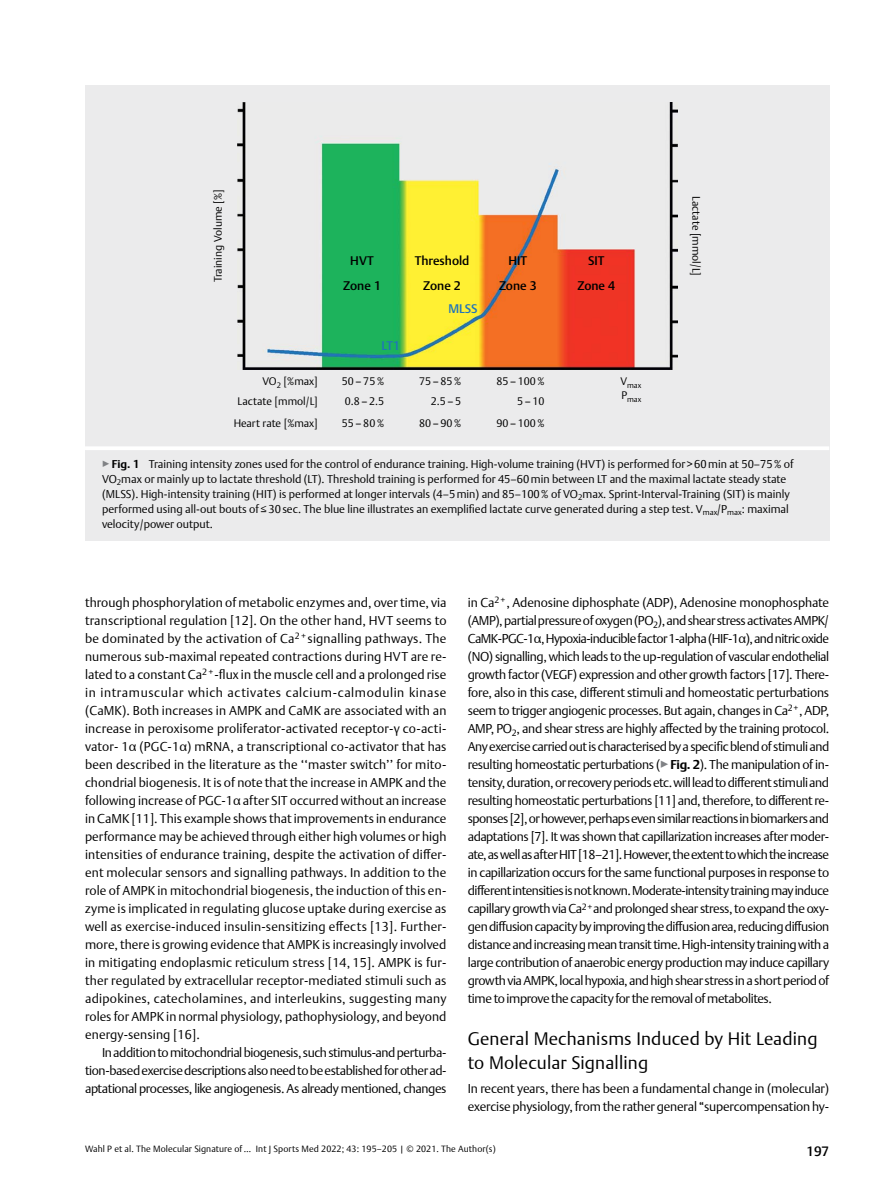
<style>
.page{position:relative;width:893px;height:1191px;background:#fff}
.page>*{position:absolute;margin:0;border:0;box-sizing:border-box;transform-origin:0 0}
.t1{font:300 18px/24px "Thieme Argo 2011";letter-spacing:.01em;color:#000}
.t2{font:500 13.5px "Thieme Argo 2011";color:#000}
.t3{font:300 12.75px/18px "Thieme Argo 2011";letter-spacing:-.015em;color:#000;text-align:justify}
.t4{font:500 12.45px/24.5px "Thieme Argo 2011";color:#000;text-align:center}
.t5{font:500 12.45px "Thieme Argo 2011";color:#2174ba}
.t6{font:300 11.25px/15px "Thieme Argo 2011";color:#000}
.t7{font:300 10.8px "Thieme Argo 2011";color:#000}
.t8{font:300 9px "Thieme Argo 2011";letter-spacing:.01em;color:#000}
.t9{font:300 7.8px/14.9px "Thieme Argo 2011";letter-spacing:.005em;color:#000}
.s1{color:#808285}
.s2{font-weight:700}
</style>
<div class="page">
<div style="left:85px;top:85px;width:744px;height:361px;background:#ebebec"></div>
<img style="left:238px;top:102px;width:439px;height:267px">
<div style="left:85px;top:446px;width:744px;height:95px;background:#ebebec"></div>
<hr style="left:85px;top:446px;width:744px;height:4px;background:#fff">
<p class="t7" style="left:211px;top:282px;width:94px;rotate:-90deg">Training Volume [%]</p>
<p class="t7" style="left:703px;top:196px;width:82px;rotate:90deg">Lactate [mmol/L]</p>
<p class="t4" style="left:343px;top:248px;width:39px">HVT<br>Zone 1</p>
<p class="t4" style="left:415px;top:248px;width:56px">Threshold<br>Zone 2</p>
<p class="t4" style="left:499px;top:248px;width:39px">HIT<br>Zone 3</p>
<p class="t4" style="left:577px;top:248px;width:39px">SIT<br>Zone 4</p>
<p class="t5" style="left:382px;top:337px;width:20px">LT1</p>
<p class="t5" style="left:448px;top:300px;width:31px">MLSS</p>
<p class="t7" style="left:262px;top:373px;width:57px">VO<sub>2</sub> [%max]</p>
<p class="t9" style="left:620px;top:377px;width:22px"><sup>V</sup>max<br><sup>P</sup>max</p>
<p class="t7" style="left:234px;top:416px;width:86px">Heart rate [%max]</p>
<p class="t7" style="left:419px;top:373px;width:44px">75–85%</p>
<p class="t7" style="left:419px;top:416px;width:44px">80–90%</p>
<p class="t7" style="left:496px;top:373px;width:50px">85–100%</p>
<p class="t7" style="left:496px;top:416px;width:50px">90–100%</p>
<p class="t7" style="left:342px;top:373px;width:44px">50–75%</p>
<p class="t7" style="left:238px;top:393px;width:82px">Lactate [mmol/L]</p>
<p class="t7" style="left:345px;top:393px;width:41px">0.8– 2.5</p>
<p class="t7" style="left:517px;top:393px;width:29px">5–10</p>
<p class="t7" style="left:431px;top:393px;width:32px">2.5–5</p>
<p class="t7" style="left:342px;top:416px;width:44px">55–80%</p>
<p class="t6" style="left:102px;top:456px;width:693px"><span class="s1">▶</span><span class="s2">Fig. 1</span> Training intensity zones used for the control of endurance training. High-volume training (HVT) is performed for&gt;60min at 50–75% of VO<sub>2</sub>max or mainly up to lactate threshold (LT). Threshold training is performed for 45–60min between LT and the maximal lactate steady state (MLSS). High-intensity training (HIT) is performed at longer intervals (4–5min) and 85–100% of VO<sub>2</sub>max. Sprint-Interval-Training (SIT) is mainly performed using all-out bouts of≤30sec. The blue line illustrates an exemplified lactate curve generated during a step test. V<sub>max</sub>/P<sub>max</sub>: maximal velocity/power output.</p>
<p class="t3" style="left:468px;top:593px;width:363px">in Ca<sup>2+</sup>, Adenosine diphosphate (ADP), Adenosine monophosphate (AMP), partial pressure of oxygen (PO<sub>2</sub>), and shear stress activates AMPK/ CaMK-PGC-1α, Hypoxia-inducible factor 1-alpha (HIF-1α), and nitric oxide (NO) signalling, which leads to the up-regulation of vascular endothelial growth factor (VEGF) expression and other growth factors [17]. There&shy;fore, also in this case, different stimuli and homeostatic perturbations seem to trigger angiogenic processes. But again, changes in Ca<sup>2+</sup>, ADP, AMP, PO<sub>2</sub>, and shear stress are highly affected by the training protocol.<br>Any exercise carried out is characterised by a specific blend of stimuli and resulting homeostatic perturbations (<span class="s1">▶</span><span class="s2">Fig. 2</span>). The manipulation of in&shy;tensity, duration, or recovery periods etc. will lead to different stimuli and resulting homeostatic perturbations [11] and, therefore, to different re&shy;sponses [2], or however, perhaps even similar reactions in biomarkers and adaptations [7]. It was shown that capillarization increases after moder&shy;ate, as well as after HIT [18–21]. However, the extent to which the increase in capillarization occurs for the same functional purposes in response to different intensities is not known. Moderate-intensity training may induce capillary growth via Ca<sup>2+</sup>and prolonged shear stress, to expand the oxy&shy;gen diffusion capacity by improving the diffusion area, reducing diffusion distance and increasing mean transit time. High-intensity training with a large contribution of anaerobic energy production may induce capillary growth via AMPK, local hypoxia, and high shear stress in a short period of time to improve the capacity for the removal of metabolites.</p>
<h1 class="t1" style="left:468px;top:1026px;width:351px">General Mechanisms Induced by Hit Leading to Molecular Signalling</h1>
<p class="t3" style="left:468px;top:1079px;width:363px">In recent years, there has been a fundamental change in (molecular) exercise physiology, from the rather general “supercompensation hy-</p>
<p class="t2" style="left:806px;top:1142px;width:24px">197</p>
<p class="t3" style="left:85px;top:593px;width:363px">through phosphorylation of metabolic enzymes and, over time, via transcriptional regulation [12]. On the other hand, HVT seems to be dominated by the activation of Ca<sup>2</sup> <sup>+</sup> signalling pathways. The numerous sub-maximal repeated contractions during HVT are re&shy;lated to a constant Ca<sup>2+</sup>-flux in the muscle cell and a prolonged rise in intramuscular which activates calcium-calmodulin kinase (CaMK). Both increases in AMPK and CaMK are associated with an increase in peroxisome proliferator-activated receptor-γ co-acti&shy;vator- 1α (PGC-1α) mRNA, a transcriptional co-activator that has been described in the literature as the ‘‘master switch’’ for mito&shy;chondrial biogenesis. It is of note that the increase in AMPK and the following increase of PGC-1α after SIT occurred without an increase in CaMK [11]. This example shows that improvements in endurance performance may be achieved through either high volumes or high intensities of endurance training, despite the activation of differ&shy;ent molecular sensors and signalling pathways. In addition to the role of AMPK in mitochondrial biogenesis, the induction of this en&shy;zyme is implicated in regulating glucose uptake during exercise as well as exercise-induced insulin-sensitizing effects [13]. Further&shy;more, there is growing evidence that AMPK is increasingly involved in mitigating endoplasmic reticulum stress [14, 15]. AMPK is fur&shy;ther regulated by extracellular receptor-mediated stimuli such as adipokines, catecholamines, and interleukins, suggesting many roles for AMPK in normal physiology, pathophysiology, and beyond energy-sensing [16].</p>
<p class="t3" style="left:85px;top:1043px;width:363px;text-indent:17px">In addition to mitochondrial biogenesis, such stimulus-and perturba&shy;tion-based exercise descriptions also need to be established for other ad&shy;aptational processes, like angiogenesis. As already mentioned, changes</p>
<p class="t8" style="left:85px;top:1143px;width:412px">Wahl P et al. The Molecular Signature of … Int J Sports Med 2022; 43: 195–205 | © 2021. The Author(s)</p>
</div>
